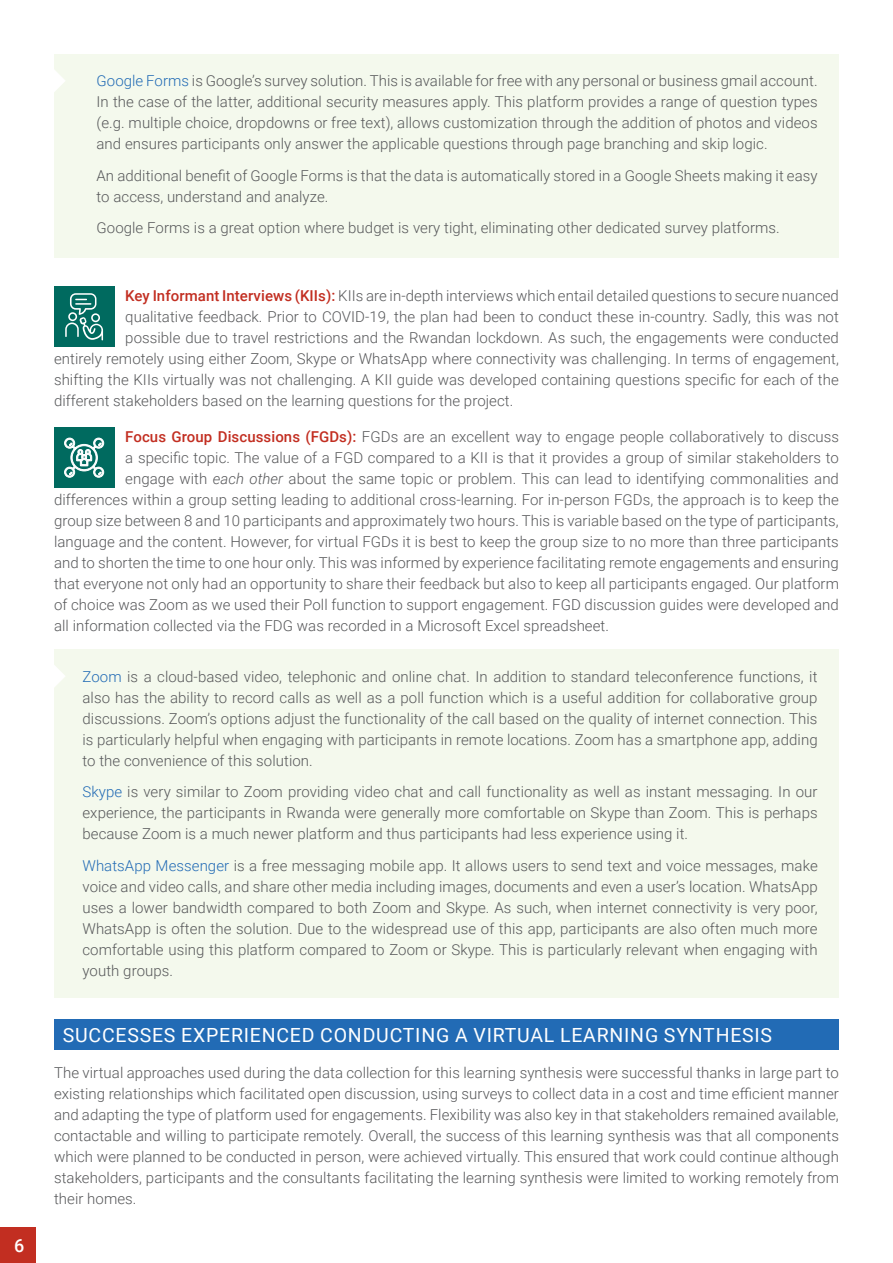
<style>
.page{position:relative;width:893px;height:1263px;background:#fff}
.page>*{position:absolute;margin:0;border:0;box-sizing:border-box;transform-origin:0 0}
.t1{font:19.5px "Roboto";letter-spacing:.04em;color:#fff}
.t2{font:500 18px "Roboto";color:#fff}
.t3{font:300 15px/21px "Roboto";letter-spacing:.005em;color:#57585a;text-align:justify}
.s1{color:#226bb5}
.s2{font-weight:500;color:#c22e21}
.s3{font-style:italic}
</style>
<div class="page">
<div style="left:0;top:1227px;width:36px;height:36px;background:#c22e21"></div>
<div style="left:54px;top:1020px;width:785px;height:30px;background:#226bb5"></div>
<div style="left:54px;top:54px;width:785px;height:204px;background:#f4f9ed"></div>
<div style="left:54px;top:649px;width:785px;height:349px;background:#f4f9ed"></div>
<svg style="left:54px;top:70px;width:11px;height:22px"></svg>
<svg style="left:54px;top:665px;width:11px;height:22px"></svg>
<div style="left:54px;top:287px;width:60px;height:60px;background:#006a5f"></div>
<div style="left:54px;top:427px;width:60px;height:61px;background:#006a5f"></div>
<svg style="left:64px;top:438px;width:40px;height:40px"></svg>
<svg style="left:65px;top:293px;width:38px;height:47px"></svg>
<p class="t2" style="left:14px;top:1233px;width:12px">6</p>
<p class="t3" style="left:97px;top:70px;width:723px"><span class="s1">Google Forms</span> is Google’s survey solution. This is available for free with any personal or business gmail account.<br>In the case of the latter, additional security measures apply. This platform provides a range of question types (e.g. multiple choice, dropdowns or free text), allows customization through the addition of photos and videos and ensures participants only answer the applicable questions through page branching and skip logic.</p>
<p class="t3" style="left:97px;top:164px;width:723px">An additional benefit of Google Forms is that the data is automatically stored in a Google Sheets making it easy to access, understand and analyze.</p>
<p class="t3" style="left:97px;top:217px;width:685px">Google Forms is a great option where budget is very tight, eliminating other dedicated survey platforms.</p>
<p class="t3" style="left:125px;top:284px;width:715px"><span class="s2">Key Informant Interviews (KIIs):</span> KIIs are in-depth interviews which entail detailed questions to secure nuanced</p>
<p class="t3" style="left:125px;top:305px;width:715px">qualitative feedback. Prior to COVID-19, the plan had been to conduct these in-country. Sadly, this was not</p>
<p class="t3" style="left:125px;top:326px;width:715px">possible due to travel restrictions and the Rwandan lockdown. As such, the engagements were conducted</p>
<p class="t3" style="left:54px;top:347px;width:786px">entirely remotely using either Zoom, Skype or WhatsApp where connectivity was challenging. In terms of engagement,</p>
<p class="t3" style="left:54px;top:368px;width:786px">shifting the KIIs virtually was not challenging. A KII guide was developed containing questions specific for each of the</p>
<p class="t3" style="left:54px;top:389px;width:461px">different stakeholders based on the learning questions for the project.</p>
<p class="t3" style="left:125px;top:425px;width:715px"><span class="s2">Focus Group Discussions (FGDs):</span> FGDs are an excellent way to engage people collaboratively to discuss</p>
<p class="t3" style="left:125px;top:446px;width:715px">a specific topic. The value of a FGD compared to a KII is that it provides a group of similar stakeholders to</p>
<p class="t3" style="left:125px;top:467px;width:715px">engage with <span class="s3">each other</span> about the same topic or problem. This can lead to identifying commonalities and</p>
<p class="t3" style="left:54px;top:488px;width:786px">differences within a group setting leading to additional cross-learning. For in-person FGDs, the approach is to keep the</p>
<p class="t3" style="left:54px;top:509px;width:786px">group size between 8 and 10 participants and approximately two hours. This is variable based on the type of participants,</p>
<p class="t3" style="left:54px;top:530px;width:786px">language and the content. However, for virtual FGDs it is best to keep the group size to no more than three participants</p>
<p class="t3" style="left:54px;top:551px;width:786px">and to shorten the time to one hour only. This was informed by experience facilitating remote engagements and ensuring</p>
<p class="t3" style="left:54px;top:572px;width:786px">that everyone not only had an opportunity to share their feedback but also to keep all participants engaged. Our platform</p>
<p class="t3" style="left:54px;top:593px;width:786px">of choice was Zoom as we used their Poll function to support engagement. FGD discussion guides were developed and</p>
<p class="t3" style="left:54px;top:614px;width:557px">all information collected via the FDG was recorded in a Microsoft Excel spreadsheet.</p>
<p class="t3" style="left:82px;top:665px;width:737px"><span class="s1">Zoom</span> is a cloud-based video, telephonic and online chat. In addition to standard teleconference functions, it also has the ability to record calls as well as a poll function which is a useful addition for collaborative group discussions. Zoom’s options adjust the functionality of the call based on the quality of internet connection. This is particularly helpful when engaging with participants in remote locations. Zoom has a smartphone app, adding to the convenience of this solution.</p>
<p class="t3" style="left:82px;top:781px;width:737px"><span class="s1">Skype</span> is very similar to Zoom providing video chat and call functionality as well as instant messaging. In our experience, the participants in Rwanda were generally more comfortable on Skype than Zoom. This is perhaps because Zoom is a much newer platform and thus participants had less experience using it.</p>
<p class="t3" style="left:82px;top:854px;width:737px"><span class="s1">WhatsApp Messenger</span> is a free messaging mobile app. It allows users to send text and voice messages, make voice and video calls, and share other media including images, documents and even a user’s location. WhatsApp uses a lower bandwidth compared to both Zoom and Skype. As such, when internet connectivity is very poor, WhatsApp is often the solution. Due to the widespread use of this app, participants are also often much more comfortable using this platform compared to Zoom or Skype. This is particularly relevant when engaging with youth groups.</p>
<p class="t1" style="left:63px;top:1021px;width:711px">SUCCESSES EXPERIENCED CONDUCTING A VIRTUAL LEARNING SYNTHESIS</p>
<p class="t3" style="left:54px;top:1061px;width:786px">The virtual approaches used during the data collection for this learning synthesis were successful thanks in large part to existing relationships which facilitated open discussion, using surveys to collect data in a cost and time efficient manner and adapting the type of platform used for engagements. Flexibility was also key in that stakeholders remained available, contactable and willing to participate remotely. Overall, the success of this learning synthesis was that all components which were planned to be conducted in person, were achieved virtually. This ensured that work could continue although stakeholders, participants and the consultants facilitating the learning synthesis were limited to working remotely from their homes.</p>
</div>
